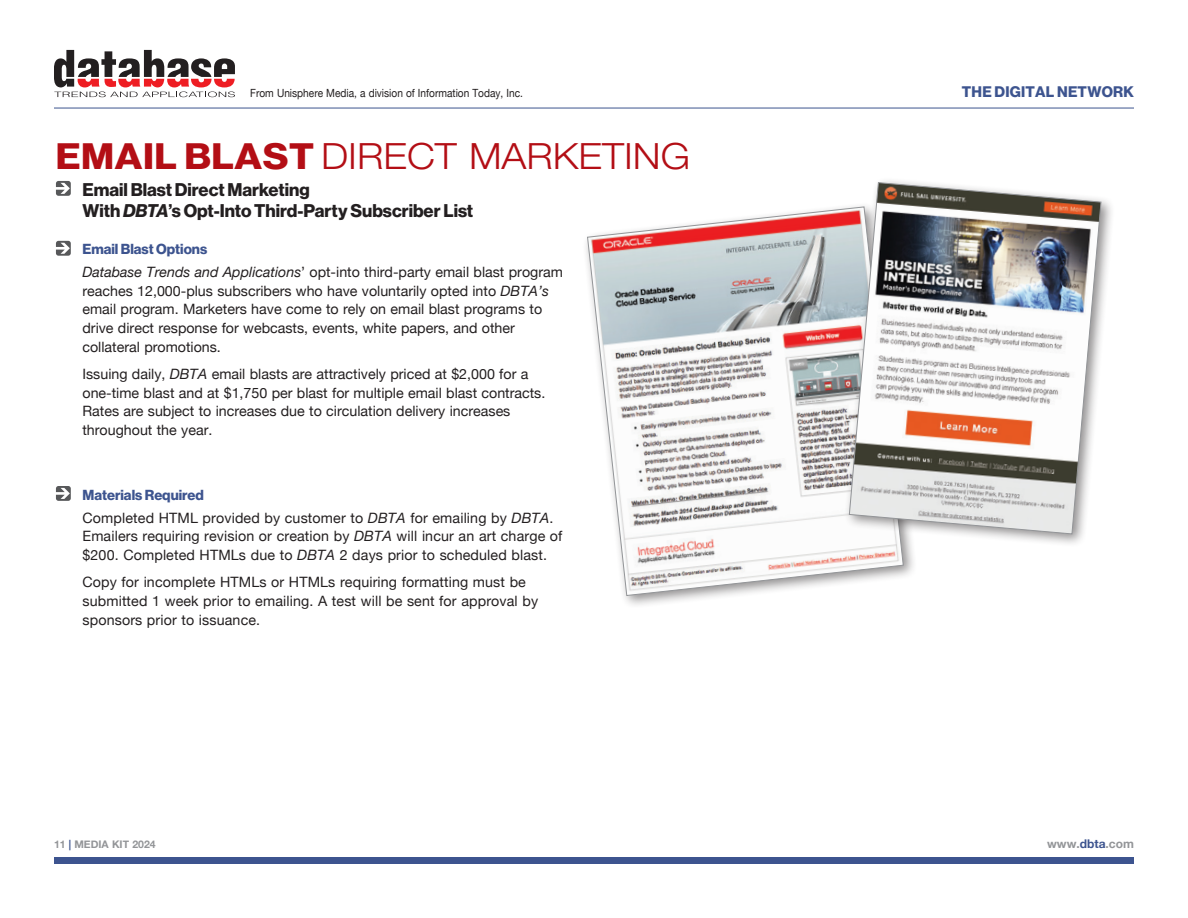
<style>
.page{position:relative;width:1188px;height:918px;background:#fff}
.page>*{position:absolute;margin:0;border:0;box-sizing:border-box;transform-origin:0 0}
._2011_header{font:300 36px "Helvetica Neue";color:#b30e15;scale:1.1 1}
.t1{font:18px/21px "N Haas Grotesk DS Pro 75 Bd";color:#231f20}
.t2{font:15px "N Haas Grotesk DS Pro 75 Bd";letter-spacing:.015em;color:#3d548f}
.body{font:14.25px/18.6px "Helvetica Neue";color:#231f20}
.teal_head{font:14.25px "N Haas Grotesk DS Pro 75 Bd";color:#3d548f}
.t3{font:700 12px "Helvetica Neue";color:#939598}
.t4{font:11.25px "Helvetica Neue";color:#231f20;scale:.9 1}
.t5{font:700 10.5px "Helvetica Neue";color:#939598}
.s1{font-family:"N Haas Grotesk DS Pro 75 Bd";font-weight:400}
.s2{font-family:"N Haas Grotesk DS Pro 76 Bd It"}
.s3{font-style:italic}
.s4{color:#3d548f}
</style>
<div class="page">
<hr style="left:54px;top:108px;width:1080px;height:1px;background:#3d548f">
<div style="left:54px;top:858px;width:1080px;height:6px;background:#3d548f"></div>
<svg style="left:54px;top:50px;width:181px;height:47px"></svg>
<svg style="left:56px;top:181px;width:15px;height:15px"></svg>
<svg style="left:56px;top:241px;width:15px;height:15px"></svg>
<svg style="left:56px;top:486px;width:15px;height:15px"></svg>
<div style="left:582px;top:201px;width:335px;height:409px;background:#231f20;opacity:.5"></div>
<svg style="left:587px;top:207px;width:317px;height:389px"></svg>
<div style="left:844px;top:177px;width:271px;height:371px;background:#231f20;opacity:.5"></div>
<img style="left:849px;top:182px;width:252px;height:352px">
<p class="t4" style="left:250px;top:85px;width:304px">From Unisphere Media, a division of Information Today, Inc.</p>
<p class="t2" style="left:962px;top:83px;width:173px">THE DIGITAL NETWORK</p>
<p class="_2011_header" style="left:56px;top:127px;width:578px"><span class="s1">EMAIL BLAST</span> DIRECT MARKETING</p>
<p class="t1" style="left:82px;top:180px;width:392px">Email Blast Direct Marketing<br>With <span class="s2">DBTA</span>’s Opt-Into Third-Party Subscriber List</p>
<p class="teal_head" style="left:82px;top:241px;width:126px">Email Blast Options</p>
<p class="body" style="left:82px;top:264px;width:482px"><span class="s3">Database Trends and Applications</span>’ opt-into third-party email blast program reaches 12,000-plus subscribers who have voluntarily opted into <span class="s3">DBTA’s </span>email program. Marketers have come to rely on email blast programs to drive direct response for webcasts, events, white papers, and other collateral promotions.</p>
<p class="body" style="left:82px;top:366px;width:464px">Issuing daily, <span class="s3">DBTA</span> email blasts are attractively priced at $2,000 for a one-time blast and at $1,750 per blast for multiple email blast contracts.<br>Rates are subject to increases due to circulation delivery increases throughout the year.</p>
<p class="teal_head" style="left:82px;top:486px;width:123px">Materials Required</p>
<p class="body" style="left:82px;top:509px;width:482px">Completed HTML provided by customer to <span class="s3">DBTA</span> for emailing by <span class="s3">DBTA</span>.<br>Emailers requiring revision or creation by <span class="s3">DBTA</span> will incur an art charge of $200. Completed HTMLs due to <span class="s3">DBTA</span> 2 days prior to scheduled blast.</p>
<p class="body" style="left:82px;top:574px;width:457px">Copy for incomplete HTMLs or HTMLs requiring formatting must be submitted 1 week prior to emailing. A test will be sent for approval by sponsors prior to issuance.</p>
<p class="t5" style="left:54px;top:836px;width:103px">11 <span class="s4">|</span> MEDIA KIT 2024</p>
<p class="t3" style="left:1047px;top:834px;width:88px">www.<span class="s4">dbta</span>.com</p>
</div>
